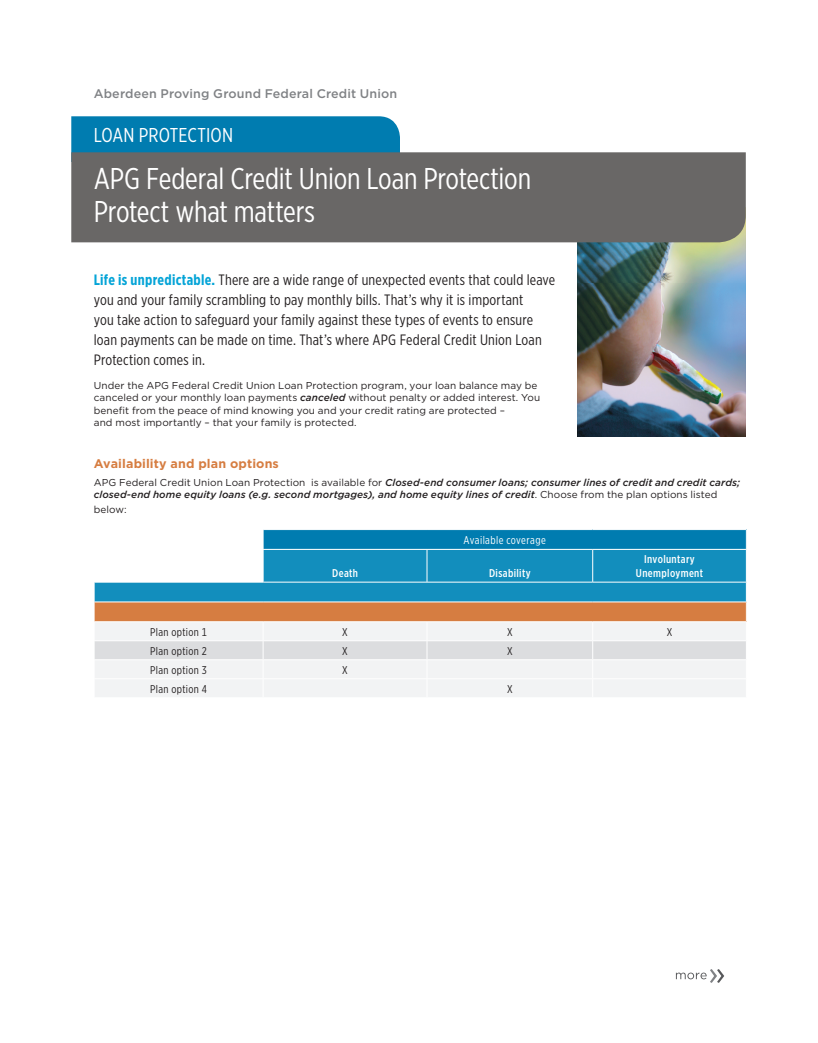
<style>
.page{position:relative;width:818px;height:1043px;background:#fff}
.page>*{position:absolute;margin:0;border:0;box-sizing:border-box;transform-origin:0 0}
.t1{font:30px/32.5px "Gotham X Narrow";letter-spacing:-.005em;color:#fff}
.t2{font:20px "Gotham X Narrow";letter-spacing:.005em;color:#fff}
.t3{font:15px/20px "Gotham X Narrow";letter-spacing:.015em;color:#231f20}
.t4{font:500 12.5px "Gotham";letter-spacing:.01em;color:#808285}
.t5{font:700 12.5px "Gotham";letter-spacing:.01em;color:#d67d41}
.t6{font:11.25px "Gotham X Narrow";letter-spacing:.025em;color:#231f20}
.t7{font:500 11.25px/13.8px "Gotham X Narrow";letter-spacing:.035em;color:#fff;text-align:center}
.t8{font:11.25px "Gotham X Narrow";letter-spacing:.04em;color:#fff}
.t9{font:10px/12.5px "Gotham";letter-spacing:.005em;color:#231f20}
.t10{font:italic 500 10px/12.5px "Gotham";letter-spacing:.01em;color:#231f20}
.s1{font-weight:700;color:#05a4d7}
.s2{font-weight:500;font-style:italic}
.s3{font-weight:400;font-style:normal}
</style>
<div class="page">
<img style="left:577px;top:242px;width:168px;height:195px">
<div style="left:71px;top:116px;width:329px;height:36px;background:#007cb0"></div>
<div style="left:71px;top:152px;width:674px;height:90px;background:#696766"></div>
<svg style="left:676px;top:969px;width:48px;height:13px"></svg>
<div style="left:263px;top:529px;width:483px;height:20px;background:#007cb0"></div>
<div style="left:264px;top:550px;width:482px;height:32px;background:#128ebd"></div>
<hr style="left:263px;top:529px;width:164px;height:1px;background:#fff">
<svg style="left:263px;top:530px;width:1px;height:19px"></svg>
<hr style="left:427px;top:529px;width:165px;height:1px;background:#fff">
<hr style="left:592px;top:529px;width:154px;height:1px;background:#fff">
<svg style="left:746px;top:530px;width:1px;height:19px"></svg>
<hr style="left:426px;top:549px;width:1px;height:33px;background:#fff">
<hr style="left:592px;top:549px;width:1px;height:33px;background:#fff">
<svg style="left:94px;top:582px;width:653px;height:115px"></svg>
<hr style="left:94px;top:601px;width:169px;height:1px;background:#fff">
<hr style="left:263px;top:601px;width:164px;height:1px;background:#fff">
<hr style="left:427px;top:601px;width:165px;height:1px;background:#fff">
<hr style="left:592px;top:601px;width:154px;height:1px;background:#fff">
<hr style="left:94px;top:621px;width:169px;height:1px;background:#fff">
<hr style="left:263px;top:621px;width:164px;height:1px;background:#fff">
<hr style="left:427px;top:621px;width:165px;height:1px;background:#fff">
<hr style="left:592px;top:621px;width:154px;height:1px;background:#fff">
<hr style="left:94px;top:678px;width:169px;height:1px;background:#fff">
<hr style="left:263px;top:678px;width:164px;height:1px;background:#fff">
<hr style="left:427px;top:678px;width:165px;height:1px;background:#fff">
<hr style="left:592px;top:678px;width:154px;height:1px;background:#fff">
<hr style="left:94px;top:582px;width:169px;height:1px;background:#fff">
<p class="t4" style="left:94px;top:85px;width:305px">Aberdeen Proving Ground Federal Credit Union</p>
<h2 class="t2" style="left:94px;top:123px;width:141px">LOAN PROTECTION</h2>
<h1 class="t1" style="left:94px;top:162px;width:439px">APG Federal Credit Union Loan Protection<br>Protect what matters</h1>
<p class="t3" style="left:94px;top:269px;width:463px"><span class="s1">Life is unpredictable.</span> There are a wide range of unexpected events that could leave you and your family scrambling to pay monthly bills. That’s why it is important<br>you take action to safeguard your family against these types of events to ensure loan payments can be made on time. That’s where APG Federal Credit Union Loan Protection comes in.</p>
<p class="t9" style="left:94px;top:379px;width:448px">Under the APG Federal Credit Union Loan Protection program, your loan balance may be canceled or your monthly loan payments <span class="s2">canceled</span> without penalty or added interest. You benefit from the peace of mind knowing you and your credit rating are protected –<br>and most importantly – that your family is protected.</p>
<p class="t5" style="left:94px;top:455px;width:187px">Availability and plan options</p>
<p class="t10" style="left:94px;top:476px;width:647px"><span class="s3">APG Federal Credit Union Loan Protection is available for</span> Closed-end consumer loans; consumer lines of credit and credit cards; closed-end home equity loans (e.g. second mortgages), and home equity lines of credit<span class="s3">. Choose from the plan options listed</span></p>
<p class="t9" style="left:94px;top:503px;width:34px">below:</p>
<p class="t8" style="left:463px;top:533px;width:84px">Available coverage</p>
<p class="t7" style="left:332px;top:566px;width:27px">Death</p>
<p class="t7" style="left:489px;top:566px;width:43px">Disability</p>
<p class="t7" style="left:636px;top:552px;width:69px">Involuntary<br>Unemployment</p>
<p class="t6" style="left:150px;top:625px;width:58px">Plan option 1</p>
<p class="t6" style="left:342px;top:625px;width:7px">X</p>
<p class="t6" style="left:507px;top:625px;width:7px">X</p>
<p class="t6" style="left:666px;top:625px;width:7px">X</p>
<p class="t6" style="left:150px;top:644px;width:58px">Plan option 2</p>
<p class="t6" style="left:342px;top:644px;width:7px">X</p>
<p class="t6" style="left:507px;top:644px;width:7px">X</p>
<p class="t6" style="left:150px;top:663px;width:58px">Plan option 3</p>
<p class="t6" style="left:342px;top:663px;width:7px">X</p>
<p class="t6" style="left:150px;top:682px;width:58px">Plan option 4</p>
<p class="t6" style="left:507px;top:682px;width:7px">X</p>
</div>
